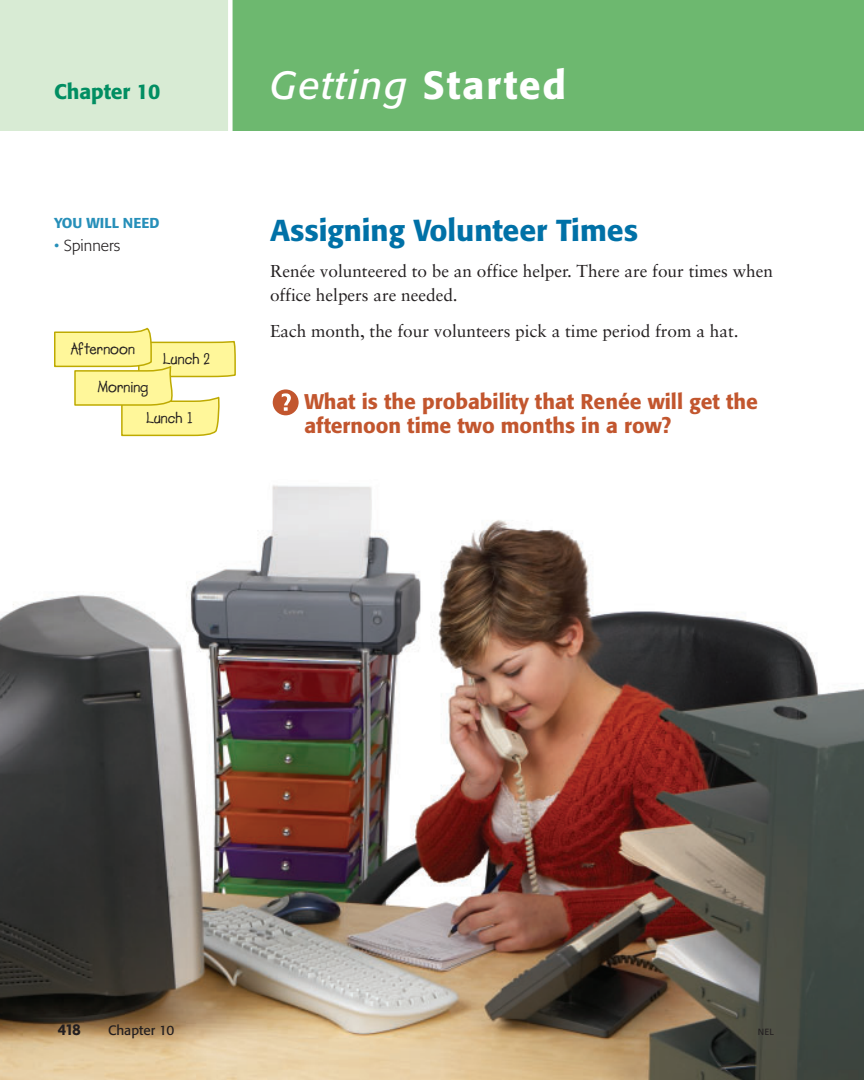
<style>
.page{position:relative;width:864px;height:1080px;background:#fff}
.page>*{position:absolute;margin:0;border:0;box-sizing:border-box;transform-origin:0 0}
.t1{font:italic 39px "Formata";letter-spacing:.05em;color:#fff}
.t2{font:500 30px "Formata";color:#0071a7}
.t3{font:500 21px/24px "Formata";color:#c2562e}
.t4{font:500 21px "Formata";color:#018e62}
.t5{font:17.25px/24px "Sabon";color:#231f20}
.t6{font:700 16.5px "Agenda";color:#231f20}
.t7{font:700 15.75px "Lemonade ICG";color:#231f20}
.t8{font:300 15.75px "Formata";color:#231f20}
.t9{font:500 14.25px "Formata";color:#268fb9}
.t10{font:13.5px "Formata";color:#231f20}
.t11{font:9px "Frutiger";color:#231f20}
.s1{color:#268fb9}
.s2{font-weight:500;font-style:normal}
</style>
<div class="page">
<img style="left:0;top:0;width:864px;height:1080px">
<p class="t4" style="left:54px;top:82px;width:108px">Chapter 10</p>
<p class="t9" style="left:54px;top:217px;width:107px">YOU WILL NEED</p>
<p class="t8" style="left:54px;top:238px;width:68px"><span class="s1">•</span> Spinners</p>
<p class="t7" style="left:70px;top:343px;width:66px">Afternoon</p>
<p class="t7" style="left:97px;top:381px;width:53px">Morning</p>
<p class="t7" style="left:163px;top:353px;width:49px">Lunch 2</p>
<p class="t7" style="left:146px;top:412px;width:49px">Lunch 1</p>
<h1 class="t1" style="left:270px;top:68px;width:298px">Getting <span class="s2">Started</span></h1>
<h2 class="t2" style="left:270px;top:217px;width:370px">Assigning Volunteer Times</h2>
<p class="t5" style="left:270px;top:260px;width:505px">Renée volunteered to be an office helper. There are four times when office helpers are needed.</p>
<p class="t5" style="left:270px;top:320px;width:470px">Each month, the four volunteers pick a time period from a hat.</p>
<p class="t3" style="left:304px;top:391px;width:455px">What is the probability that Renée will get the afternoon time two months in a row?</p>
<p class="t6" style="left:58px;top:1023px;width:25px">418</p>
<p class="t10" style="left:108px;top:1024px;width:68px">Chapter 10</p>
<p class="t11" style="left:758px;top:1028px;width:18px">NEL</p>
</div>
